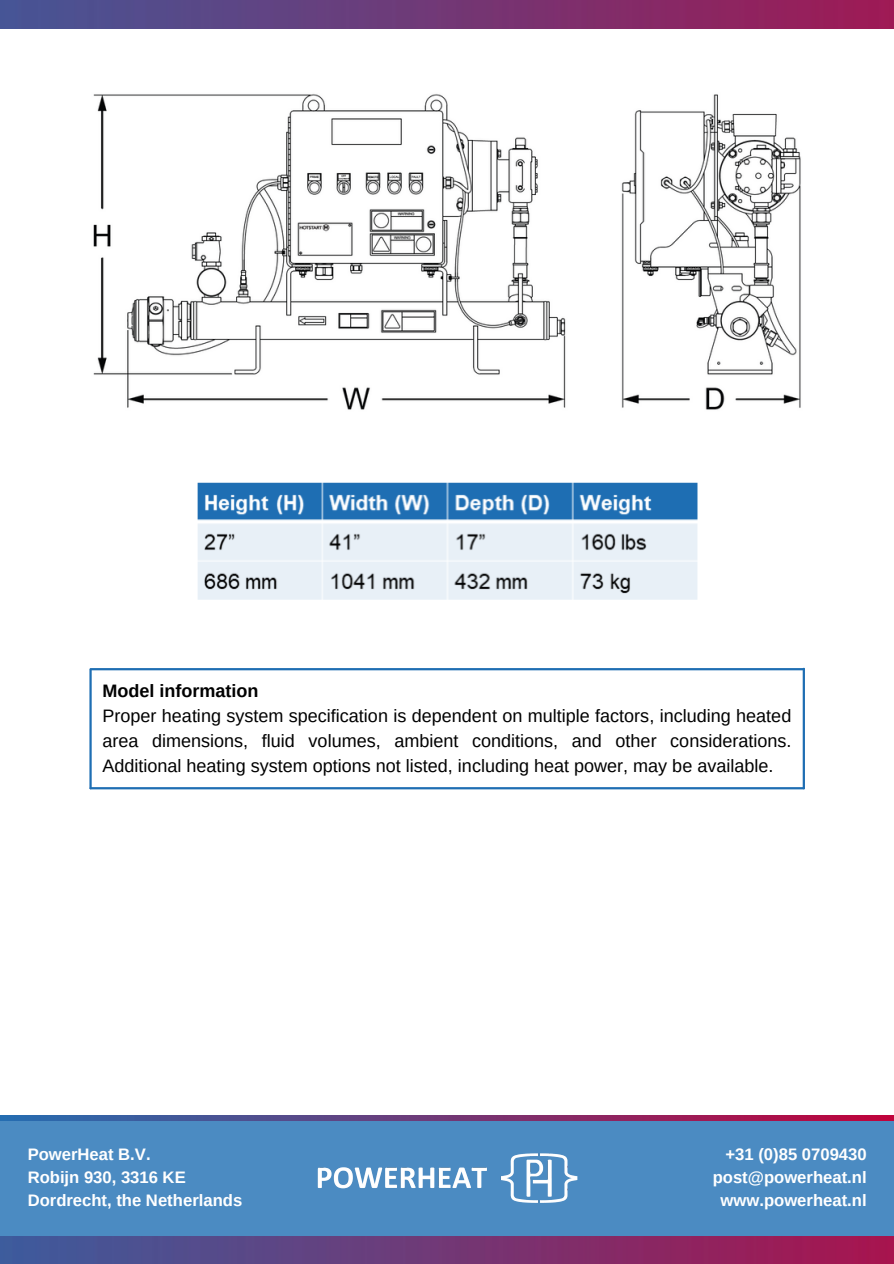
<style>
.page{position:relative;width:894px;height:1264px;background:#fff}
.page>*{position:absolute;margin:0;border:0;box-sizing:border-box;transform-origin:0 0}
.t1{font:18px/24.8px "Arimo";color:#000;text-align:justify}
.t2{font:700 18px "Arimo";color:#000}
.t3{font:700 16.65px "Arimo";color:#fff}
</style>
<div class="page">
<div style="left:0;top:1117px;width:893px;height:146px;background:#4b8bc2"></div>
<img style="left:0;top:1115px;width:893px;height:5px">
<img style="left:0;top:1236px;width:893px;height:27px">
<img style="left:0;top:0;width:893px;height:28px">
<img style="left:317px;top:1153px;width:261px;height:50px">
<img style="left:197px;top:483px;width:500px;height:117px">
<hr style="left:89px;top:670px;width:3px;height:118px;background:#1e6eb3">
<hr style="left:90px;top:668px;width:713px;height:2px;background:#1e6eb3">
<hr style="left:802px;top:669px;width:2px;height:119px;background:#1e6eb3">
<hr style="left:90px;top:787px;width:713px;height:2px;background:#1e6eb3">
<img style="left:93px;top:94px;width:708px;height:316px">
<p class="t2" style="left:102px;top:681px;width:157px">Model information</p>
<p class="t1" style="left:102px;top:703px;width:690px">Proper heating system specification is dependent on multiple factors, including heated area dimensions, fluid volumes, ambient conditions, and other considerations.<br>Additional heating system options not listed, including heat power, may be available.</p>
<p class="t3" style="left:28px;top:1145px;width:124px">PowerHeat B.V.</p>
<p class="t3" style="left:28px;top:1167px;width:159px">Robijn 930, 3316 KE</p>
<p class="t3" style="left:28px;top:1190px;width:216px">Dordrecht, the Netherlands</p>
<p class="t3" style="left:725px;top:1145px;width:143px">+31 (0)85 0709430</p>
<p class="t3" style="left:712px;top:1167px;width:155px">post@powerheat.nl</p>
<p class="t3" style="left:720px;top:1190px;width:147px">www.powerheat.nl</p>
</div>
